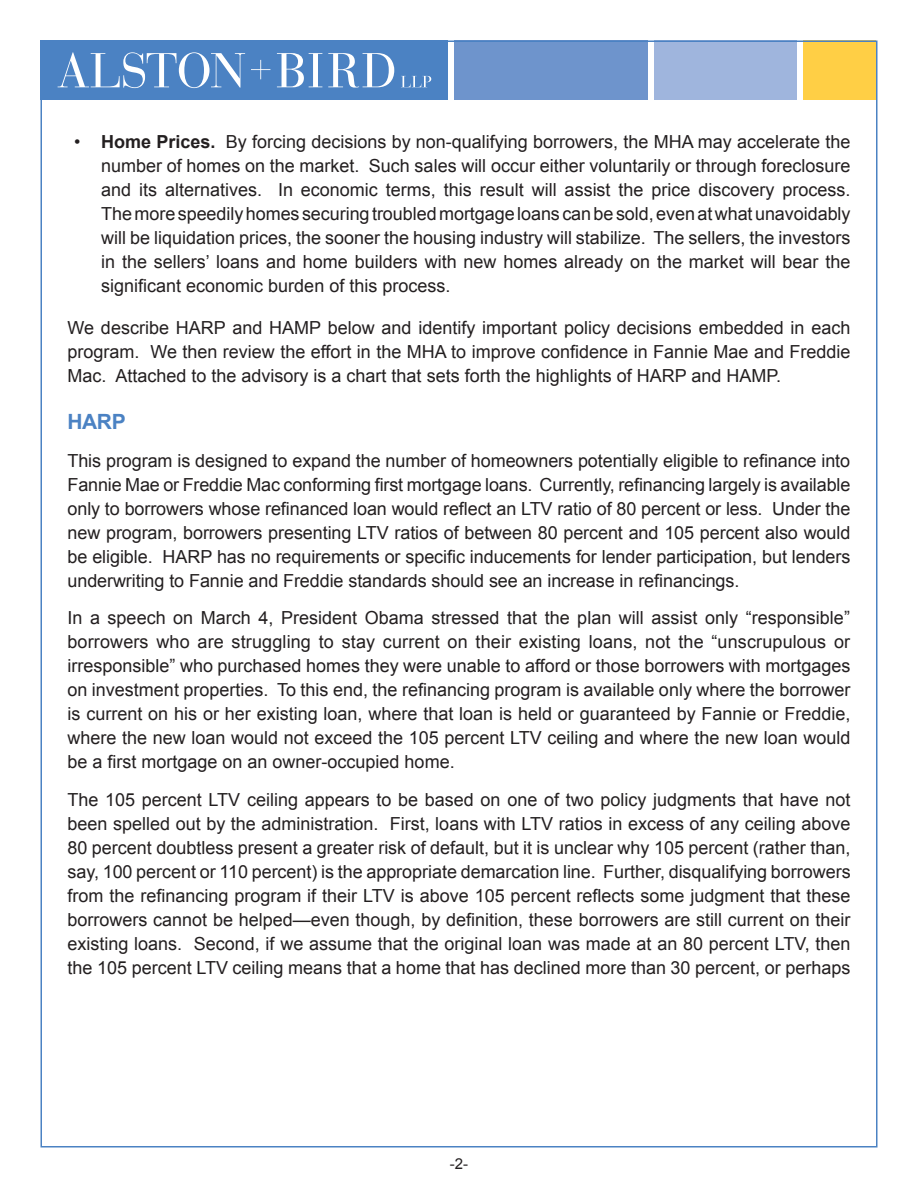
<style>
.page{position:relative;width:918px;height:1188px;background:#fff}
.page>*{position:absolute;margin:0;border:0;box-sizing:border-box;transform-origin:0 0}
.Head{font:700 21px "Arial";color:#4b82c3}
.Body_Text{font:18px/24px "Arial";color:#231f20;text-align:justify}
.Bullet{font:18px/24px "Arial";color:#231f20;text-align:justify}
.t1{font:15px "Arial";color:#231f20}
.s1{font-weight:700}
</style>
<div class="page">
<div style="left:40px;top:40px;width:408px;height:60px;background:#4b82c3"></div>
<div style="left:803px;top:40px;width:73px;height:60px;background:#ffcf45"></div>
<div style="left:654px;top:40px;width:143px;height:60px;background:#9fb5dd"></div>
<div style="left:454px;top:40px;width:194px;height:60px;background:#6e94cc"></div>
<svg style="left:58px;top:52px;width:187px;height:36px"></svg>
<svg style="left:277px;top:53px;width:45px;height:34px"></svg>
<svg style="left:328px;top:53px;width:66px;height:35px"></svg>
<svg style="left:401px;top:76px;width:30px;height:11px"></svg>
<svg style="left:251px;top:60px;width:19px;height:19px"></svg>
<p class="Bullet" style="left:101px;top:130px;width:751px;text-indent:-27px">• <span class="s1">Home Prices.</span> By forcing decisions by non-qualifying borrowers, the MHA may accelerate the number of homes on the market. Such sales will occur either voluntarily or through foreclosure and its alternatives. In economic terms, this result will assist the price discovery process.<br>The more speedily homes securing troubled mortgage loans can be sold, even at what unavoidably will be liquidation prices, the sooner the housing industry will stabilize. The sellers, the investors in the sellers’ loans and home builders with new homes already on the market will bear the significant economic burden of this process.</p>
<p class="Body_Text" style="left:68px;top:316px;width:784px">We describe HARP and HAMP below and identify important policy decisions embedded in each program. We then review the effort in the MHA to improve confidence in Fannie Mae and Freddie Mac. Attached to the advisory is a chart that sets forth the highlights of HARP and HAMP.</p>
<p class="Head" style="left:68px;top:408px;width:60px">HARP</p>
<p class="Body_Text" style="left:68px;top:449px;width:784px">This program is designed to expand the number of homeowners potentially eligible to refinance into Fannie Mae or Freddie Mac conforming first mortgage loans. Currently, refinancing largely is available only to borrowers whose refinanced loan would reflect an LTV ratio of 80 percent or less. Under the new program, borrowers presenting LTV ratios of between 80 percent and 105 percent also would be eligible. HARP has no requirements or specific inducements for lender participation, but lenders underwriting to Fannie and Freddie standards should see an increase in refinancings.</p>
<p class="Body_Text" style="left:68px;top:606px;width:784px">In a speech on March 4, President Obama stressed that the plan will assist only “responsible” borrowers who are struggling to stay current on their existing loans, not the “unscrupulous or irresponsible” who purchased homes they were unable to afford or those borrowers with mortgages on investment properties. To this end, the refinancing program is available only where the borrower is current on his or her existing loan, where that loan is held or guaranteed by Fannie or Freddie, where the new loan would not exceed the 105 percent LTV ceiling and where the new loan would be a first mortgage on an owner-occupied home.</p>
<p class="Body_Text" style="left:68px;top:788px;width:785px">The 105 percent LTV ceiling appears to be based on one of two policy judgments that have not been spelled out by the administration. First, loans with LTV ratios in excess of any ceiling above 80 percent doubtless present a greater risk of default, but it is unclear why 105 percent (rather than, say, 100 percent or 110 percent) is the appropriate demarcation line. Further, disqualifying borrowers from the refinancing program if their LTV is above 105 percent reflects some judgment that these borrowers cannot be helped—even though, by definition, these borrowers are still current on their existing loans. Second, if we assume that the original loan was made at an 80 percent LTV, then the 105 percent LTV ceiling means that a home that has declined more than 30 percent, or perhaps</p>
<p class="t1" style="left:450px;top:1154px;width:20px">-2-</p>
</div>
